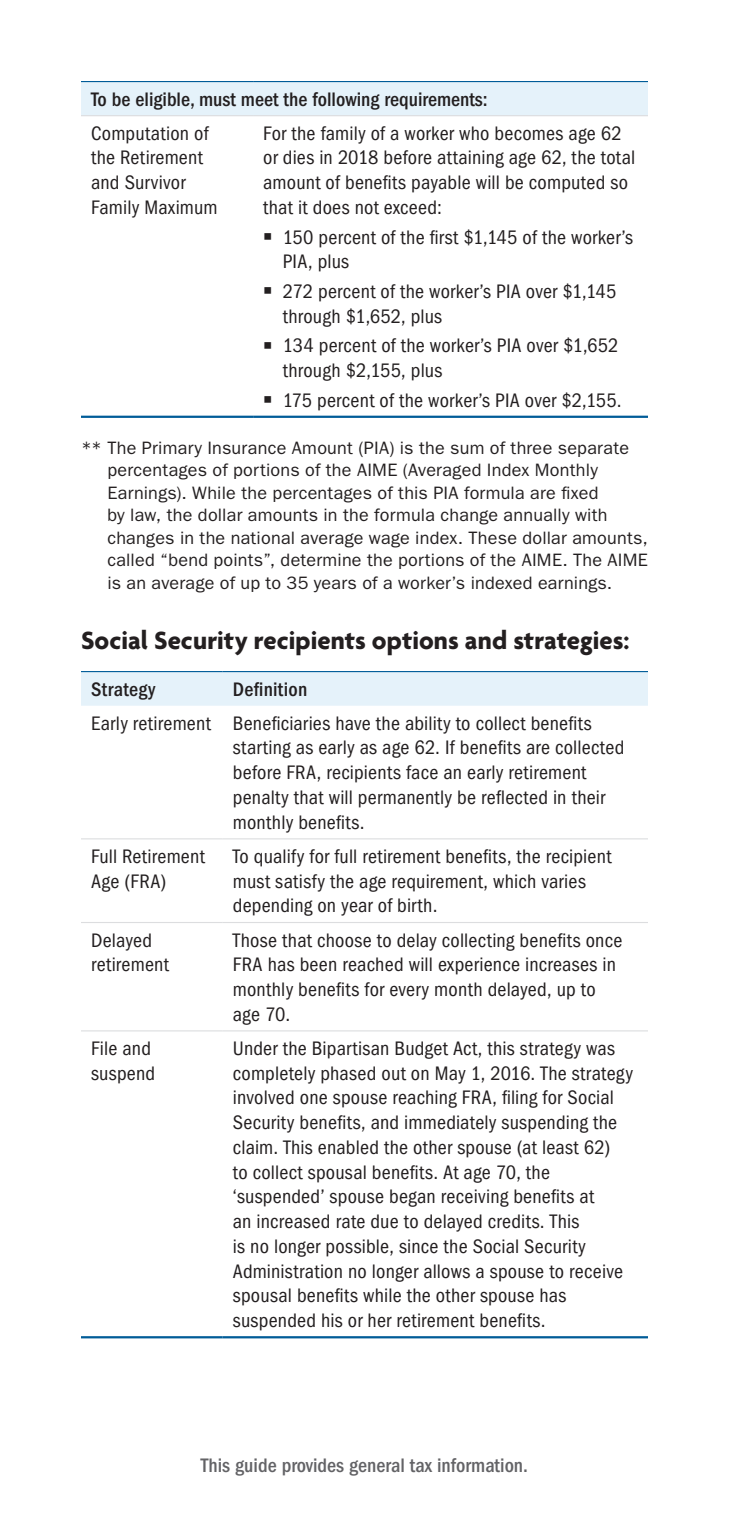
<style>
.page{position:relative;width:729px;height:1539px;background:#fff}
.page>*{position:absolute;margin:0;border:0;box-sizing:border-box;transform-origin:0 0}
._5A_Body_Subheadline{font:700 27px "Agenda";color:#231f20}
._12C_Table_Section_C{font:condensed 20.25px/24.8px "ITC Franklin Gothic Std";letter-spacing:.01em;color:#231f20}
._12C_Table_Section_C-2{font:500 condensed 20.25px "ITC Franklin Gothic Std";color:#231f20}
._12C_Table_Section_C-3{font:500 condensed 20.25px "ITC Franklin Gothic Std";color:#636366}
._12C_Table_Section_C-4{font:500 condensed 20.25px "ITC Franklin Gothic Std";letter-spacing:.02em;color:#231f20}
._19A_Footnote__FG_8{font:18px/22.5px "ITC Franklin Gothic Std";letter-spacing:.015em;color:#231f20}
</style>
<div class="page">
<div style="left:81px;top:82px;width:567px;height:34px;background:#e5f2fa"></div>
<hr style="left:81px;top:81px;width:172px;height:1px;background:#005c98">
<hr style="left:253px;top:81px;width:395px;height:1px;background:#005c98">
<hr style="left:253px;top:416px;width:395px;height:2px;background:#005c98">
<hr style="left:81px;top:115px;width:172px;height:1px;background:#dcdddf">
<hr style="left:253px;top:115px;width:395px;height:1px;background:#dcdddf">
<hr style="left:81px;top:416px;width:172px;height:2px;background:#005c98">
<div style="left:81px;top:672px;width:567px;height:34px;background:#e5f2fa"></div>
<hr style="left:81px;top:671px;width:142px;height:1px;background:#005c98">
<hr style="left:223px;top:671px;width:425px;height:1px;background:#005c98">
<hr style="left:223px;top:1336px;width:425px;height:2px;background:#005c98">
<hr style="left:81px;top:838px;width:142px;height:1px;background:#dcdddf">
<hr style="left:223px;top:838px;width:425px;height:1px;background:#dcdddf">
<hr style="left:81px;top:922px;width:142px;height:1px;background:#dcdddf">
<hr style="left:223px;top:922px;width:425px;height:1px;background:#dcdddf">
<hr style="left:81px;top:1030px;width:142px;height:1px;background:#dcdddf">
<hr style="left:223px;top:1030px;width:425px;height:1px;background:#dcdddf">
<hr style="left:81px;top:1336px;width:142px;height:2px;background:#005c98">
<p class="_12C_Table_Section_C-2" style="left:91px;top:87px;width:398px">To be eligible, must meet the following requirements:</p>
<p class="_12C_Table_Section_C" style="left:91px;top:121px;width:128px">Computation of the Retirement and Survivor<br>Family Maximum</p>
<p class="_12C_Table_Section_C" style="left:263px;top:121px;width:374px">For the family of a worker who becomes age 62 or dies in 2018 before attaining age 62, the total amount of benefits payable will be computed so that it does not exceed:</p>
<p class="_12C_Table_Section_C" style="left:283px;top:225px;width:352px">150 percent of the first $1,145 of the worker’s<br>PIA, plus</p>
<p class="_12C_Table_Section_C" style="left:283px;top:279px;width:335px">272 percent of the worker’s PIA over $1,145 through $1,652, plus</p>
<p class="_12C_Table_Section_C" style="left:283px;top:333px;width:337px">134 percent of the worker’s PIA over $1,652 through $2,155, plus</p>
<p class="_12C_Table_Section_C" style="left:283px;top:388px;width:340px">175 percent of the worker’s PIA over $2,155.</p>
<p class="_19A_Footnote__FG_8" style="left:107px;top:437px;width:542px;text-indent:-26px">** The Primary Insurance Amount (PIA) is the sum of three separate percentages of portions of the AIME (Averaged Index Monthly Earnings). While the percentages of this PIA formula are fixed<br>by law, the dollar amounts in the formula change annually with changes in the national average wage index. These dollar amounts, called “bend points”, determine the portions of the AIME. The AIME is an average of up to 35 years of a worker’s indexed earnings.</p>
<p class="_5A_Body_Subheadline" style="left:81px;top:625px;width:550px">Social Security recipients options and strategies:</p>
<p class="_12C_Table_Section_C-4" style="left:91px;top:677px;width:66px">Strategy</p>
<p class="_12C_Table_Section_C-2" style="left:233px;top:677px;width:76px">Definition</p>
<p class="_12C_Table_Section_C" style="left:91px;top:711px;width:121px">Early retirement</p>
<p class="_12C_Table_Section_C" style="left:233px;top:711px;width:393px">Beneficiaries have the ability to collect benefits starting as early as age 62. If benefits are collected before FRA, recipients face an early retirement penalty that will permanently be reflected in their monthly benefits.</p>
<p class="_12C_Table_Section_C" style="left:91px;top:844px;width:115px">Full Retirement<br>Age (FRA)</p>
<p class="_12C_Table_Section_C" style="left:233px;top:844px;width:380px">To qualify for full retirement benefits, the recipient must satisfy the age requirement, which varies depending on year of birth.</p>
<p class="_12C_Table_Section_C" style="left:91px;top:928px;width:79px">Delayed retirement</p>
<p class="_12C_Table_Section_C" style="left:233px;top:928px;width:391px">Those that choose to delay collecting benefits once FRA has been reached will experience increases in monthly benefits for every month delayed, up to age 70.</p>
<p class="_12C_Table_Section_C" style="left:91px;top:1036px;width:66px">File and suspend</p>
<p class="_12C_Table_Section_C" style="left:233px;top:1036px;width:402px">Under the Bipartisan Budget Act, this strategy was completely phased out on May 1, 2016. The strategy involved one spouse reaching FRA, filing for Social Security benefits, and immediately suspending the claim. This enabled the other spouse (at least 62)<br>to collect spousal benefits. At age 70, the ‘suspended’ spouse began receiving benefits at<br>an increased rate due to delayed credits. This<br>is no longer possible, since the Social Security Administration no longer allows a spouse to receive spousal benefits while the other spouse has suspended his or her retirement benefits.</p>
<p class="_12C_Table_Section_C-3" style="left:201px;top:1454px;width:329px">This guide provides general tax information.</p>
</div>
